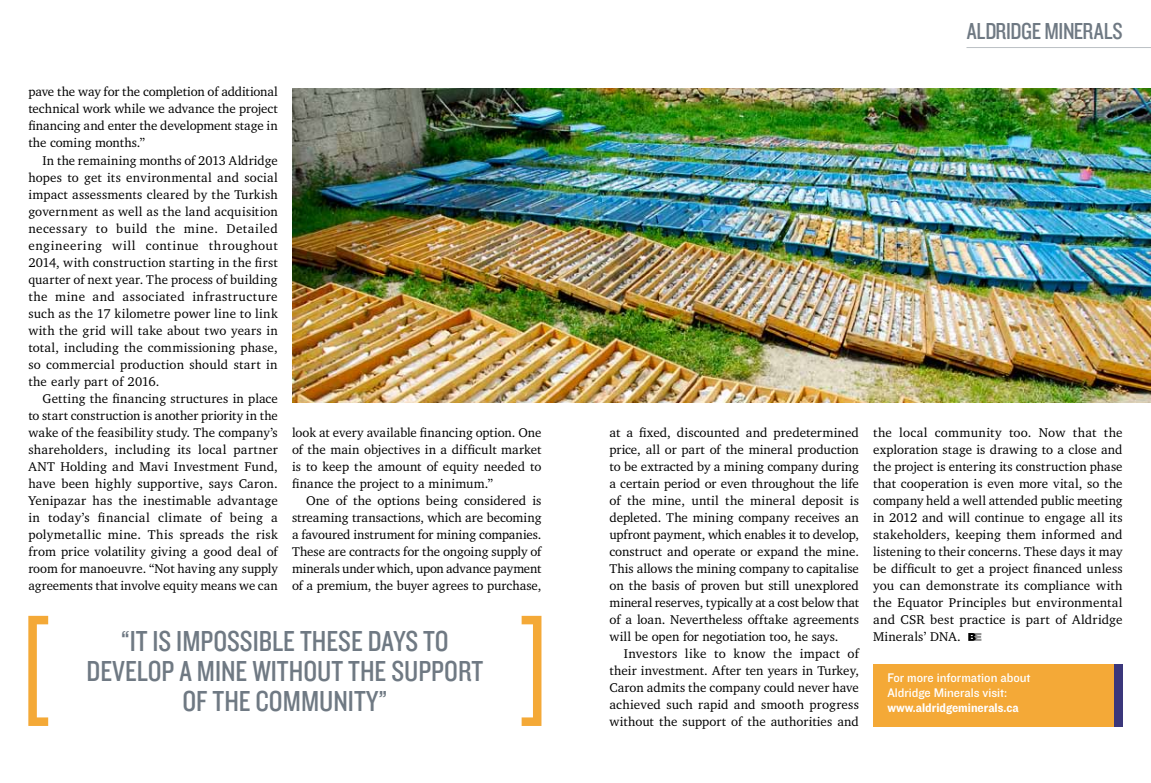
<style>
.page{position:relative;width:1151px;height:783px;background:#fff}
.page>*{position:absolute;margin:0;border:0;box-sizing:border-box;transform-origin:0 0}
.t1{font:30px/30px "Knockout HTF29 Junior Liteweight";color:#6f7983;text-align:center}
.t2{font:24px "Knockout HTF29 Junior Liteweight";letter-spacing:-.01em;color:#6f7983}
.t3{font:13px/17px "Charter IT Cby BT";color:#000;text-align:justify}
.t4{font:13px/15px "Knockout HTF31 Junior Middlewt";color:#fff}
.t5{font:13px "Knockout HTF51 Middleweight";color:#fff}
</style>
<div class="page">
<img style="left:292px;top:88px;width:859px;height:314px">
<svg style="left:968px;top:633px;width:13px;height:7px"></svg>
<svg style="left:28px;top:615px;width:20px;height:110px"></svg>
<svg style="left:522px;top:615px;width:19px;height:110px"></svg>
<hr style="left:966px;top:47px;width:185px;height:1px;background:#bbc0c4">
<div style="left:873px;top:663px;width:250px;height:63px;background:#f4a937"></div>
<div style="left:1114px;top:663px;width:9px;height:63px;background:#3b377b"></div>
<p class="t3" style="left:28px;top:83px;width:251px">pave the way for the completion of additional technical work while we advance the project financing and enter the development stage in the coming months.”</p>
<p class="t3" style="left:28px;top:151px;width:251px;text-indent:14px">In the remaining months of 2013 Aldridge hopes to get its environmental and social impact assessments cleared by the Turkish government as well as the land acquisition necessary to build the mine. Detailed engineering will continue throughout 2014, with construction starting in the first quarter of next year. The process of building the mine and associated infrastructure such as the 17 kilometre power line to link with the grid will take about two years in total, including the commissioning phase, so commercial production should start in the early part of 2016.</p>
<p class="t3" style="left:28px;top:389px;width:251px;text-indent:14px">Getting the financing structures in place to start construction is another priority in the wake of the feasibility study. The company’s shareholders, including its local partner ANT Holding and Mavi Investment Fund, have been highly supportive, says Caron.<br>Yenipazar has the inestimable advantage in today’s financial climate of being a polymetallic mine. This spreads the risk from price volatility giving a good deal of room for manoeuvre. “Not having any supply agreements that involve equity means we can</p>
<p class="t3" style="left:292px;top:423px;width:251px">look at every available financing option. One of the main objectives in a difficult market is to keep the amount of equity needed to finance the project to a minimum.”</p>
<p class="t3" style="left:292px;top:491px;width:251px;text-indent:14px">One of the options being considered is streaming transactions, which are becoming a favoured instrument for mining companies.<br>These are contracts for the ongoing supply of minerals under which, upon advance payment of a premium, the buyer agrees to purchase,</p>
<h1 class="t1" style="left:86px;top:627px;width:398px">“IT IS IMPOSSIBLE THESE DAYS TO<br>DEVELOP A MINE WITHOUT THE SUPPORT<br>OF THE COMMUNITY”</h1>
<h2 class="t2" style="left:967px;top:18px;width:157px">ALDRIDGE MINERALS</h2>
<p class="t3" style="left:609px;top:423px;width:251px">at a fixed, discounted and predetermined price, all or part of the mineral production to be extracted by a mining company during a certain period or even throughout the life of the mine, until the mineral deposit is depleted. The mining company receives an upfront payment, which enables it to develop, construct and operate or expand the mine.<br>This allows the mining company to capitalise on the basis of proven but still unexplored mineral reserves, typically at a cost below that of a loan. Nevertheless offtake agreements will be open for negotiation too, he says.</p>
<p class="t3" style="left:609px;top:644px;width:251px;text-indent:14px">Investors like to know the impact of their investment. After ten years in Turkey, Caron admits the company could never have achieved such rapid and smooth progress without the support of the authorities and</p>
<p class="t3" style="left:873px;top:423px;width:251px">the local community too. Now that the exploration stage is drawing to a close and the project is entering its construction phase that cooperation is even more vital, so the company held a well attended public meeting in 2012 and will continue to engage all its stakeholders, keeping them informed and listening to their concerns. These days it may be difficult to get a project financed unless you can demonstrate its compliance with the Equator Principles but environmental and CSR best practice is part of Aldridge Minerals’ DNA.</p>
<p class="t4" style="left:887px;top:670px;width:145px">For more information about<br>Aldridge Minerals visit:</p>
<p class="t5" style="left:887px;top:700px;width:133px">www.aldridgeminerals.ca</p>
</div>
